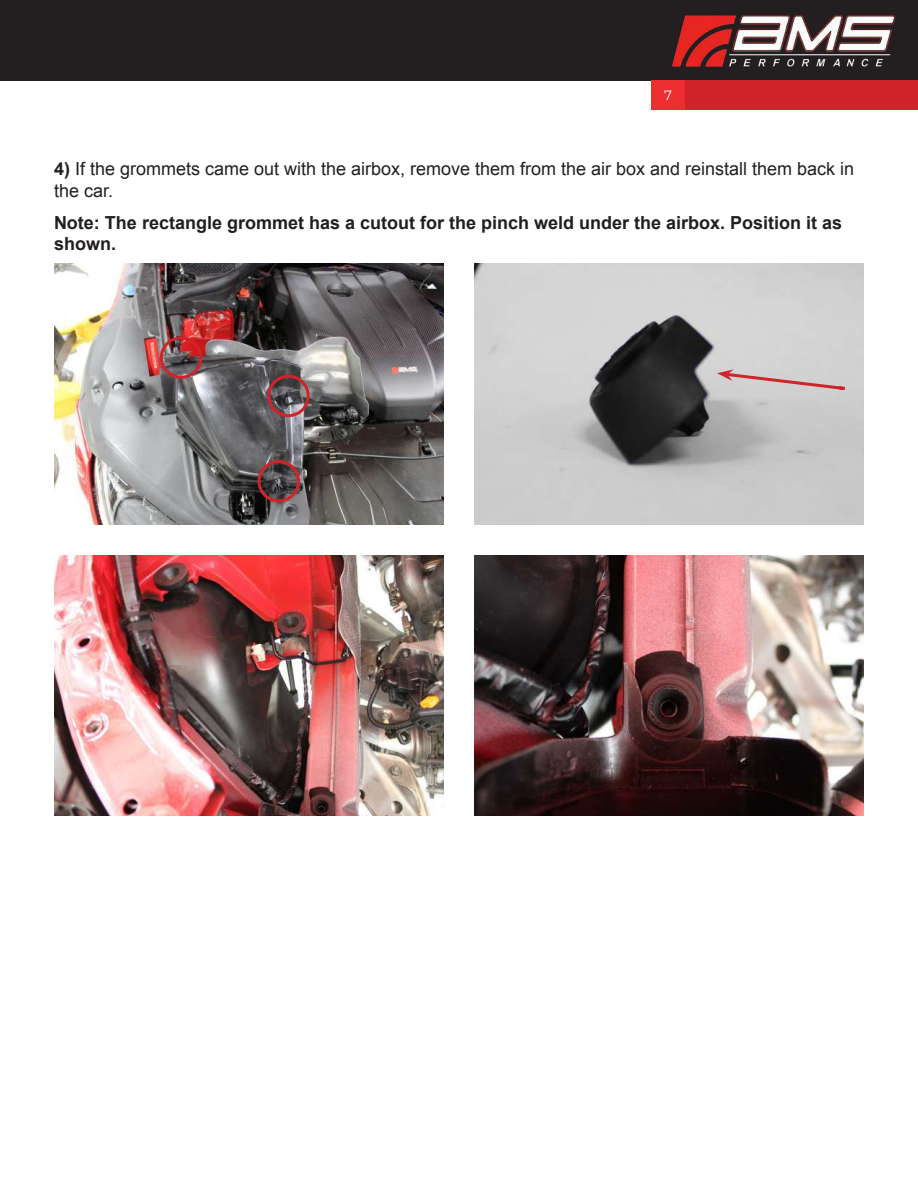
<style>
.page{position:relative;width:918px;height:1188px;background:#fff}
.page>*{position:absolute;margin:0;border:0;box-sizing:border-box;transform-origin:0 0}
.t1{font:18px/21.6px "Arial";color:#231f20}
.t2{font:700 18px/21.6px "Arial";color:#231f20}
.t3{font:13.5px "Montserrat";color:#fff}
.s1{font-weight:700}
</style>
<div class="page">
<hr style="left:0;top:80px;width:1px;height:30px;background:#d1232a">
<div style="left:0;top:0;width:918px;height:80px;background:#231f20"></div>
<div style="left:652px;top:80px;width:266px;height:30px;background:#d1232a"></div>
<div style="left:651px;top:80px;width:34px;height:30px;background:#ee2d30"></div>
<img style="left:672px;top:14px;width:224px;height:53px">
<img style="left:54px;top:264px;width:390px;height:260px">
<img style="left:474px;top:264px;width:390px;height:260px">
<img style="left:474px;top:555px;width:390px;height:261px">
<img style="left:54px;top:555px;width:390px;height:261px">
<svg style="left:717px;top:369px;width:133px;height:22px"></svg>
<div style="left:258px;top:460px;width:42px;height:42px;border:3px solid #d1232a;border-radius:50%"></div>
<div style="left:267px;top:375px;width:43px;height:42px;border:3px solid #d1232a;border-radius:50%"></div>
<div style="left:160px;top:336px;width:42px;height:43px;border:3px solid #d1232a;border-radius:50%"></div>
<p class="t3" style="left:664px;top:86px;width:9px">7</p>
<p class="t1" style="left:54px;top:158px;width:802px"><span class="s1">4)</span> If the grommets came out with the airbox, remove them from the air box and reinstall them back in the car.</p>
<p class="t2" style="left:54px;top:212px;width:790px">Note: The rectangle grommet has a cutout for the pinch weld under the airbox. Position it as shown.</p>
</div>
